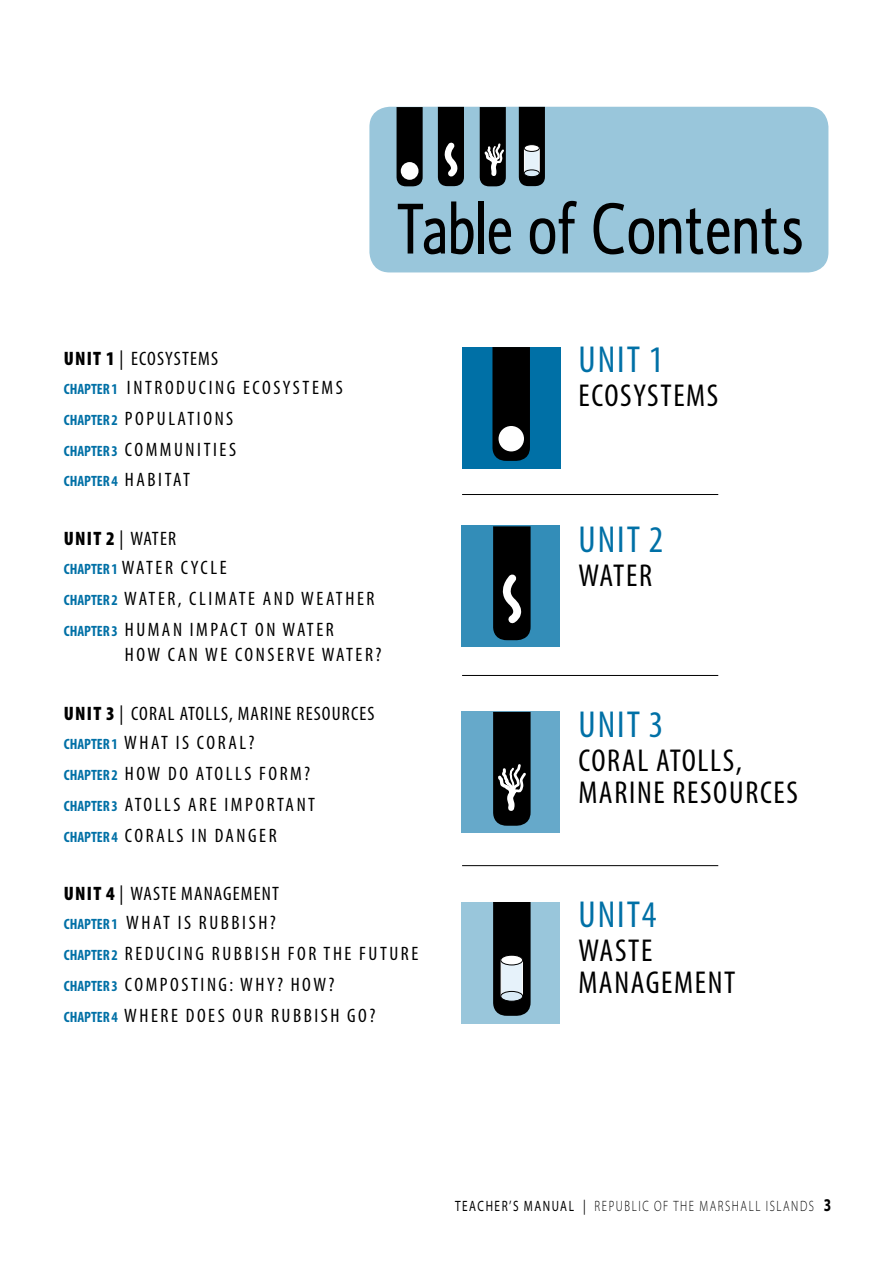
<style>
.page{position:relative;width:893px;height:1263px;background:#fff}
.page>*{position:absolute;margin:0;border:0;box-sizing:border-box;transform-origin:0 0}
.t1{font:70.8px "Ligurino Condensed";letter-spacing:.025em;color:#000}
.t2{font:condensed 37.65px "Myriad Pro";color:#0070a6}
.t3{font:condensed 31.8px/32px "Myriad Pro";letter-spacing:.055em;color:#000}
.t4{font:condensed 19.5px/30.3px "Myriad Pro";letter-spacing:.13em;color:#000}
.t5{font:900 condensed 19.5px "Myriad Pro";color:#000}
.t6{font:300 15px "Myriad Pro";letter-spacing:.14em;color:#000;scale:.75 1}
.t7{font:700 condensed 15px "Myriad Pro";letter-spacing:-.005em;color:#0070a6}
.s1{font-weight:400}
.s2{font-weight:700;font-size:15px;color:#0070a6}
.s3{font-weight:400;font-size:19.5px;color:#000}
.s4{font-weight:900}
.s5{font-weight:700;font-size:18px}
</style>
<div class="page">
<div style="left:462px;top:902px;width:98px;height:121px;background:#99c6db"></div>
<div style="left:462px;top:526px;width:98px;height:121px;background:#338db8"></div>
<svg style="left:493px;top:526px;width:38px;height:115px;background:#1a1d1f"></svg>
<div style="left:462px;top:347px;width:98px;height:121px;background:#0070a6"></div>
<hr style="left:462px;top:675px;width:256px;height:1px;background:#000">
<div style="left:462px;top:712px;width:98px;height:121px;background:#66a9ca"></div>
<hr style="left:462px;top:865px;width:256px;height:1px;background:#000">
<hr style="left:462px;top:494px;width:256px;height:1px;background:#000">
<svg style="left:492px;top:347px;width:38px;height:114px;background:#010507"></svg>
<div style="left:499px;top:426px;width:25px;height:25px;background:#fff;border-radius:50%"></div>
<div style="left:369px;top:107px;width:459px;height:165px;background:#99c6db;border-radius:20px"></div>
<svg style="left:493px;top:902px;width:38px;height:114px;background:#07090a"></svg>
<div style="left:501px;top:960px;width:22px;height:36px;background:#e6f2fa;border:1px solid #fff"></div>
<div style="left:501px;top:955px;width:22px;height:10px;background:#fff;border-radius:50%"></div>
<div style="left:501px;top:955px;width:22px;height:10px;border:1px solid #000;border-radius:50%"></div>
<div style="left:501px;top:991px;width:22px;height:10px;background:#d9ebf7;border-radius:50%"></div>
<div style="left:501px;top:991px;width:22px;height:10px;border:1px solid #000;border-radius:50%"></div>
<svg style="left:493px;top:712px;width:38px;height:114px;background:#1d1f21"></svg>
<svg style="left:437px;top:107px;width:27px;height:79px;background:#222425"></svg>
<svg style="left:396px;top:107px;width:27px;height:80px;background:#0b0e0f"></svg>
<div style="left:401px;top:162px;width:17px;height:18px;background:#fff;border-radius:50%"></div>
<svg style="left:518px;top:107px;width:27px;height:79px;background:#0c0f10"></svg>
<div style="left:524px;top:148px;width:15px;height:25px;background:#e6f2fa;border:1px solid #fff"></div>
<div style="left:524px;top:145px;width:15px;height:6px;background:#fff;border-radius:50%"></div>
<div style="left:524px;top:144px;width:15px;height:8px;border:1px solid #000;border-radius:50%"></div>
<div style="left:524px;top:170px;width:15px;height:7px;background:#d9ebf7;border-radius:50%"></div>
<div style="left:524px;top:170px;width:15px;height:7px;border:1px solid #000;border-radius:50%"></div>
<svg style="left:479px;top:107px;width:27px;height:166px"></svg>
<h1 class="t1" style="left:397px;top:188px;width:408px">Table of Contents</h1>
<p class="t5" style="left:64px;top:346px;width:76px">UNIT 1 <span class="s1">| ECOS</span></p>
<p class="t4" style="left:64px;top:343px;width:280px;text-indent:101px">YSTEMS<br><span class="s2">CHAPTER 1</span> I NTRODUCING ECOSYSTEMS<br><span class="s2">CHAPTER 2</span> POPULATIONS<br><span class="s2">CHAPTER 3</span> COMM UNITIES</p>
<p class="t7" style="left:64px;top:472px;width:127px">CHAPTER 4 <span class="s3">H ABITAT</span></p>
<p class="t4" style="left:64px;top:523px;width:312px"><span class="s4">UNIT 2</span> | WATER<br><span class="s2">CHAPTER 1</span> WATER CYCLE<br><span class="s2">CHAPTER 2</span> WATER, CLIMATE AND WEATHER<br><span class="s2">CHAPTER 3</span> H UMAN IMPACT ON WATER</p>
<p class="t4" style="left:125px;top:639px;width:258px">H OW CAN WE CONSERVE WATER?</p>
<p class="t4" style="left:64px;top:698px;width:77px"><span class="s4">UNIT 3</span> | CORAL</p>
<p class="t4" style="left:180px;top:698px;width:25px">ATOLLS</p>
<p class="t4" style="left:229px;top:698px;width:31px">, MARINE</p>
<p class="t4" style="left:297px;top:698px;width:10px">RESOURCES</p>
<p class="t4" style="left:64px;top:727px;width:252px;line-height:30.8px"><span class="s2">CHAPTER 1</span> WHAT IS CORAL?<br><span class="s2">CHAPTER 2</span> H OW DO ATOLLS FORM?<br><span class="s2">CHAPTER 3</span> ATOLLS ARE IMPORTANT<br><span class="s2">CHAPTER 4</span> CORALS IN DANGER</p>
<h2 class="t2" style="left:578px;top:337px;width:86px">UNI T 1</h2>
<h3 class="t3" style="left:578px;top:379px;width:14px">ECOS</h3>
<h3 class="t3" style="left:633px;top:379px;width:85px">YSTEMS</h3>
<h2 class="t2" style="left:578px;top:517px;width:86px">UNI T 2</h2>
<h3 class="t3" style="left:578px;top:559px;width:75px">WATER</h3>
<h2 class="t2" style="left:578px;top:702px;width:86px">UNI T 3</h2>
<h3 class="t3" style="left:578px;top:744px;width:221px">CORAL ATOLLS,<br>MARINE RESOURCES</h3>
<p class="t4" style="left:64px;top:878px;width:356px"><span class="s4">UNIT 4</span> | WASTE MANAGEMENT<br><span class="s2">CHAPTER 1</span> WHAT IS RUBBISH?<br><span class="s2">CHAPTER 2</span> REDUCING RUBBISH FOR THE FUTURE<br><span class="s2">CHAPTER 3</span> COMPOSTING: WHY? H OW?<br><span class="s2">CHAPTER 4</span> WHERE DOES OUR RUBBISH GO?</p>
<h2 class="t2" style="left:578px;top:892px;width:79px">UNIT4</h2>
<h3 class="t3" style="left:578px;top:934px;width:158px">WASTE<br>MANAGEMENT</h3>
<p class="t6" style="left:455px;top:1197px;width:503px"><span class="s1">TEACHER’S MANUAL |</span> REPUBLIC OF THE MARSHALL I SLANDS <span class="s5">3</span></p>
</div>
